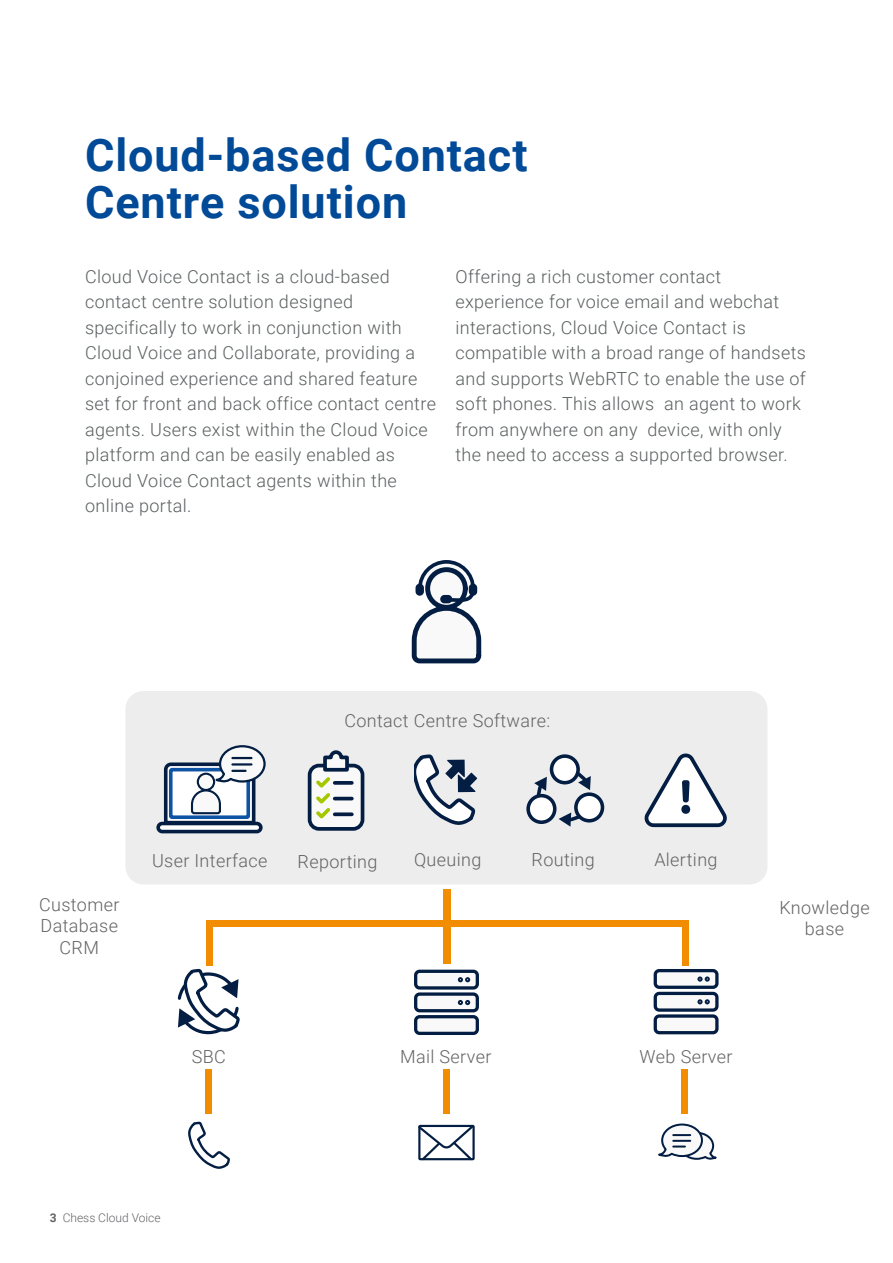
<style>
.page{position:relative;width:893px;height:1263px;background:#fff}
.page>*{position:absolute;margin:0;border:0;box-sizing:border-box;transform-origin:0 0}
.t1{font:700 45px/46.5px "Roboto";letter-spacing:.02em;color:#004a98}
.t2{font:300 18px/25.5px "Roboto";letter-spacing:.02em;color:#5b5f60}
.t3{font:300 18px/21.6px "Roboto";letter-spacing:.02em;color:#646363;text-align:center}
.t4{font:300 12px "Roboto";color:#636366}
.s1{font-weight:700}
</style>
<div class="page">
<svg style="left:412px;top:560px;width:69px;height:104px"></svg>
<div style="left:415px;top:584px;width:9px;height:12px;background:#031e42;border-radius:4px"></div>
<div style="left:469px;top:584px;width:8px;height:12px;background:#031e42;border-radius:4px"></div>
<div style="left:440px;top:595px;width:12px;height:8px;background:#031e42;border-radius:4px"></div>
<div style="left:125px;top:691px;width:642px;height:193px;background:#ededee;border-radius:18px"></div>
<div style="left:158px;top:823px;width:103px;height:8px;background:#fff;border-radius:4px"></div>
<div style="left:156px;top:822px;width:107px;height:11px;border:4px solid #031e42;border-radius:4px"></div>
<svg style="left:162px;top:745px;width:104px;height:81px"></svg>
<div style="left:310px;top:765px;width:53px;height:64px;background:#f9f9f9;border-radius:9px"></div>
<div style="left:308px;top:764px;width:56px;height:67px;border:4px solid #031e42;border-radius:9px"></div>
<hr style="left:335px;top:797px;width:17px;height:3px;background:#031e42">
<svg style="left:313px;top:750px;width:38px;height:69px"></svg>
<svg style="left:560px;top:773px;width:31px;height:17px"></svg>
<div style="left:551px;top:756px;width:27px;height:27px;background:#fff;border-radius:50%"></div>
<div style="left:550px;top:754px;width:30px;height:30px;border:4px solid #031e42;border-radius:50%"></div>
<svg style="left:534px;top:777px;width:13px;height:18px"></svg>
<div style="left:528px;top:796px;width:27px;height:26px;background:#fff;border-radius:50%"></div>
<div style="left:526px;top:794px;width:30px;height:30px;border:4px solid #031e42;border-radius:50%"></div>
<svg style="left:559px;top:802px;width:36px;height:25px"></svg>
<div style="left:576px;top:794px;width:26px;height:27px;background:#fff;border-radius:50%"></div>
<div style="left:574px;top:792px;width:30px;height:30px;border:4px solid #031e42;border-radius:50%"></div>
<svg style="left:645px;top:753px;width:82px;height:74px"></svg>
<svg style="left:414px;top:754px;width:63px;height:71px"></svg>
<div style="left:206px;top:920px;width:483px;height:7px;background:#f28c00"></div>
<div style="left:206px;top:921px;width:7px;height:44px;background:#f28c00"></div>
<div style="left:682px;top:921px;width:7px;height:44px;background:#f28c00"></div>
<div style="left:443px;top:889px;width:8px;height:74px;background:#f28c00"></div>
<div style="left:416px;top:1017px;width:61px;height:16px;background:#f9f9f9;border-radius:4px"></div>
<div style="left:414px;top:1015px;width:65px;height:20px;border:3px solid #031e42;border-radius:4px"></div>
<div style="left:416px;top:994px;width:61px;height:17px;background:#f9f9f9;border-radius:4px"></div>
<div style="left:414px;top:992px;width:65px;height:20px;border:3px solid #031e42;border-radius:4px"></div>
<svg style="left:458px;top:1000px;width:12px;height:5px"></svg>
<div style="left:416px;top:971px;width:61px;height:17px;background:#f9f9f9;border-radius:4px"></div>
<div style="left:414px;top:970px;width:65px;height:19px;border:3px solid #031e42;border-radius:4px"></div>
<svg style="left:458px;top:977px;width:12px;height:5px"></svg>
<div style="left:655px;top:1016px;width:62px;height:17px;background:#f9f9f9;border-radius:4px"></div>
<div style="left:654px;top:1014px;width:65px;height:20px;border:3px solid #031e42;border-radius:4px"></div>
<div style="left:655px;top:993px;width:62px;height:17px;background:#f9f9f9;border-radius:4px"></div>
<div style="left:654px;top:992px;width:65px;height:20px;border:3px solid #031e42;border-radius:4px"></div>
<svg style="left:697px;top:999px;width:13px;height:5px"></svg>
<div style="left:655px;top:971px;width:62px;height:16px;background:#f9f9f9;border-radius:4px"></div>
<div style="left:654px;top:969px;width:65px;height:20px;border:3px solid #031e42;border-radius:4px"></div>
<svg style="left:697px;top:976px;width:13px;height:6px"></svg>
<svg style="left:178px;top:969px;width:62px;height:65px"></svg>
<div style="left:205px;top:1069px;width:7px;height:44px;background:#f28c00"></div>
<div style="left:681px;top:1069px;width:7px;height:44px;background:#f28c00"></div>
<div style="left:443px;top:1069px;width:7px;height:45px;background:#f28c00"></div>
<svg style="left:418px;top:1125px;width:57px;height:35px"></svg>
<svg style="left:658px;top:1123px;width:59px;height:37px"></svg>
<svg style="left:188px;top:1122px;width:42px;height:47px"></svg>
<p class="t1" style="left:85px;top:130px;width:444px">Cloud-based Contact<br>Centre solution</p>
<p class="t2" style="left:85px;top:263px;width:353px">Cloud Voice Contact is a cloud-based contact centre solution designed specifically to work in conjunction with Cloud Voice and Collaborate, providing a conjoined experience and shared feature set for front and back office contact centre agents. Users exist within the Cloud Voice platform and can be easily enabled as Cloud Voice Contact agents within the online portal.</p>
<p class="t2" style="left:455px;top:263px;width:352px">Offering a rich customer contact experience for voice email and webchat interactions, Cloud Voice Contact is compatible with a broad range of handsets and supports WebRTC to enable the use of soft phones. This allows an agent to work from anywhere on any device, with only the need to access a supported browser.</p>
<p class="t3" style="left:344px;top:709px;width:207px">Contact Centre Software:</p>
<p class="t3" style="left:39px;top:893px;width:82px">Customer</p>
<p class="t3" style="left:41px;top:914px;width:79px">Database<br>CRM</p>
<p class="t3" style="left:152px;top:849px;width:117px">User Interface</p>
<p class="t3" style="left:298px;top:850px;width:81px">Reporting</p>
<p class="t3" style="left:414px;top:848px;width:69px">Queuing</p>
<p class="t3" style="left:531px;top:848px;width:65px">Routing</p>
<p class="t3" style="left:654px;top:848px;width:65px">Alerting</p>
<p class="t3" style="left:192px;top:1045px;width:36px">SBC</p>
<p class="t3" style="left:400px;top:1045px;width:93px">Mail Server</p>
<p class="t3" style="left:639px;top:1045px;width:95px">Web Server</p>
<p class="t3" style="left:779px;top:896px;width:92px">Knowledge base</p>
<p class="t4" style="left:50px;top:1210px;width:112px"><span class="s1">3</span> Chess Cloud Voice</p>
</div>
